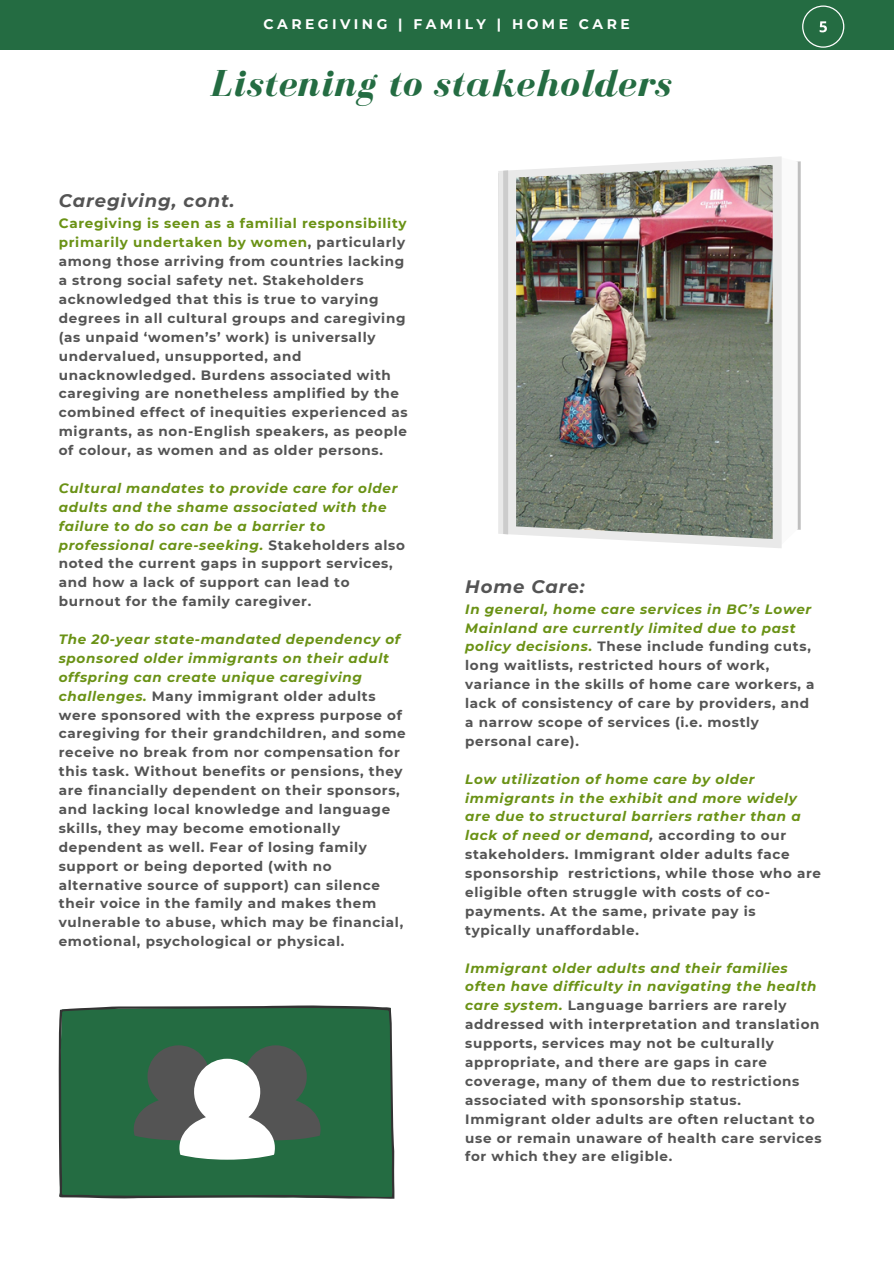
<style>
.page{position:relative;width:894px;height:1264px;background:#fff}
.page>*{position:absolute;margin:0;border:0;box-sizing:border-box;transform-origin:0 0}
.t1{font:italic 700 38.7px "Bodoni FLF";letter-spacing:.02em;color:#246c42}
.t2{font:italic 700 18px "Montserrat";letter-spacing:.05em;color:#545454}
.t3{font:700 13.95px "Montserrat";letter-spacing:.25em;color:#fff}
.t4{font:700 13.5px/18.9px "Montserrat";letter-spacing:.05em;color:#545454}
.t5{font:italic 700 13.5px/18.9px "Montserrat";letter-spacing:.05em;color:#6a9215}
.s1{color:#6a9215}
.s2{font-style:normal;color:#545454}
.s3{font-style:italic;color:#6a9215}
.s4{font-style:italic}
</style>
<div class="page">
<div style="left:0;top:0;width:893px;height:49px;background:#246c42"></div>
<svg style="left:802px;top:6px;width:42px;height:42px"></svg>
<svg style="left:58px;top:1005px;width:336px;height:193px;background:#2d6f49"></svg>
<svg style="left:134px;top:1045px;width:186px;height:114px"></svg>
<svg style="left:781px;top:157px;width:16px;height:391px"></svg>
<svg style="left:498px;top:156px;width:283px;height:392px;fill:#e9e9e9"></svg>
<div style="left:503px;top:170px;width:5px;height:364px;background:#ccc"></div>
<img style="left:516px;top:165px;width:256px;height:374px">
<p class="t3" style="left:263px;top:14px;width:367px">CAREGIVING | FAMILY | HOME CARE</p>
<h1 class="t1" style="left:210px;top:63px;width:461px">Listening to stakeholders</h1>
<h2 class="t2" style="left:59px;top:188px;width:177px">Caregiving, cont.</h2>
<p class="t4" style="left:59px;top:213px;width:350px"><span class="s1">Caregiving is seen as a familial responsibility primarily undertaken by women</span>, particularly among those arriving from countries lacking a strong social safety net. Stakeholders acknowledged that this is true to varying degrees in all cultural groups and caregiving (as unpaid ‘women’s’ work) is universally undervalued, unsupported, and unacknowledged. Burdens associated with caregiving are nonetheless amplified by the combined effect of inequities experienced as migrants, as non-English speakers, as people of colour, as women and as older persons.</p>
<p class="t5" style="left:59px;top:478px;width:347px">Cultural mandates to provide care for older adults and the shame associated with the failure to do so can be a barrier to professional care-seeking. <span class="s2">Stakeholders also noted the current gaps in support services, and how a lack of support can lead to burnout for the family caregiver.</span></p>
<p class="t4" style="left:59px;top:629px;width:348px"><span class="s3">The 20-year state-mandated dependency of sponsored older immigrants on their adult offspring can create unique caregiving challenges.</span> Many immigrant older adults were sponsored with the express purpose of caregiving for their grandchildren, and some receive no break from nor compensation for this task. Without benefits or pensions, they are financially dependent on their sponsors, and lacking local knowledge and language skills, they may become emotionally dependent as well. Fear of losing family support or being deported (with no alternative source of support) can silence their voice in the family and makes them vulnerable to abuse, which may be financial, emotional, psychological or physical.</p>
<h2 class="t2" style="left:465px;top:573px;width:121px">Home Care:</h2>
<p class="t4" style="left:465px;top:598px;width:351px"><span class="s3">In general, home care services in BC’s Lower Mainland are currently limited due to past policy decisions.</span> These include funding cuts, long waitlists, restricted hours of work, variance in the skills of home care workers, a lack of consistency of care by providers, and a narrow scope of services (i.e. mostly personal care).</p>
<p class="t4" style="left:465px;top:768px;width:357px"><span class="s3">Low utilization of home care by older immigrants in the exhibit and more widely are due to structural barriers rather than a lack of need or demand</span><span class="s4">,</span> according to our stakeholders. Immigrant older adults face sponsorship restrictions, while those who are eligible often struggle with costs of co&shy;payments. At the same, private pay is typically unaffordable.</p>
<p class="t4" style="left:465px;top:957px;width:358px"><span class="s3">Immigrant older adults and their families often have difficulty in navigating the health care system.</span> Language barriers are rarely addressed with interpretation and translation supports, services may not be culturally appropriate, and there are gaps in care coverage, many of them due to restrictions associated with sponsorship status.<br>Immigrant older adults are often reluctant to use or remain unaware of health care services for which they are eligible.</p>
</div>
